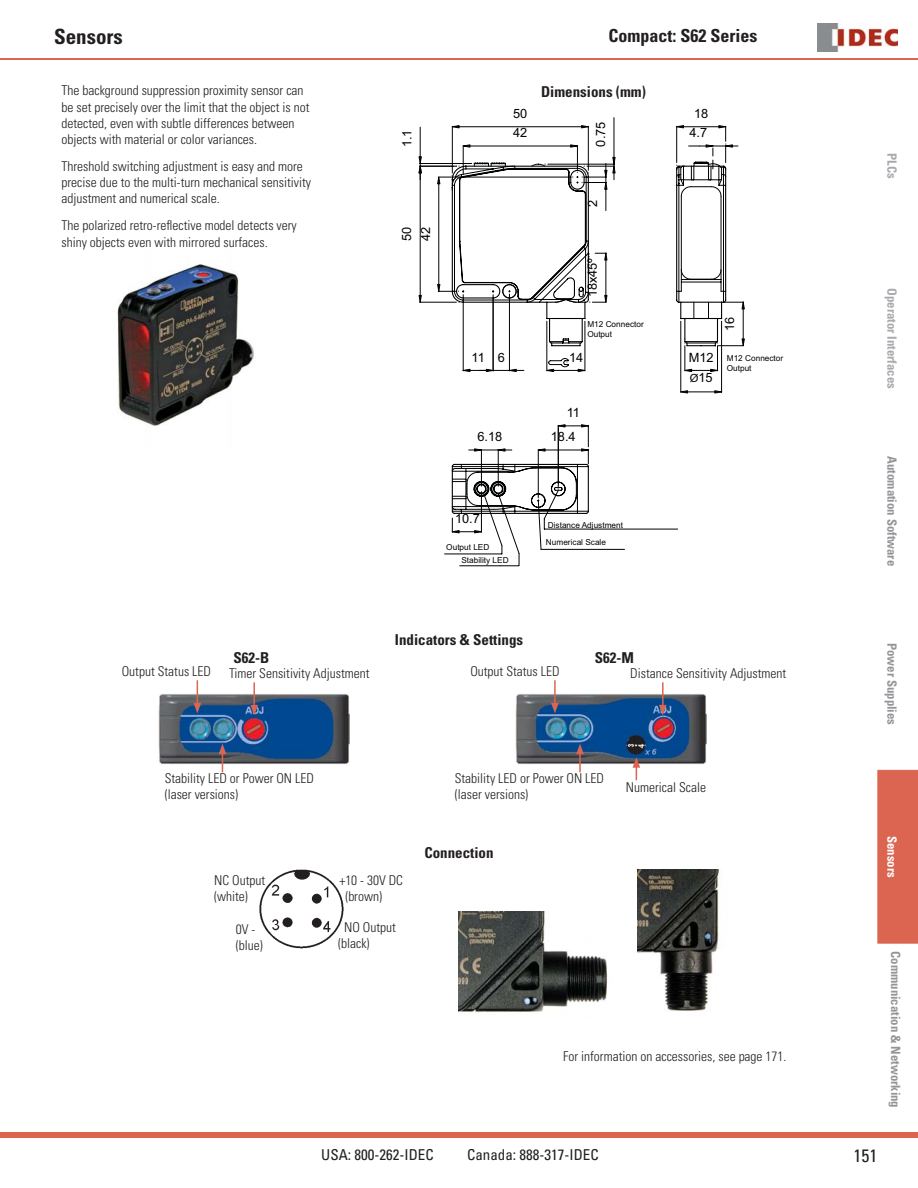
<style>
.page{position:relative;width:918px;height:1188px;background:#fff}
.page>*{position:absolute;margin:0;border:0;box-sizing:border-box;transform-origin:0 0}
.t1{font:700 condensed 21px "Univers LT Std";color:#231f20}
.t2{font:700 condensed 18px "Univers LT Std";color:#231f20}
.t3{font:condensed 18px "Univers LT Std";color:#231f20}
.t4{font:700 condensed 15px "Univers LT Std";color:#231f20}
.t5{font:condensed 15px "Univers LT Std";color:#231f20}
.t6{font:300 condensed 13.5px/16.2px "Univers LT Std";color:#231f20}
.t7{font:700 condensed 12.75px "Univers LT Std";color:#939598}
.t8{font:12.75px/18.8px "Arial";color:#010202}
.t9{font:700 condensed 12.75px "Univers LT Std";color:#a7a9ac}
.t10{font:700 condensed 12.75px "Univers LT Std";color:#fff}
.t11{font:8.25px/9.9px "Arial";color:#010202}
.s1{font-size:11.25px}
</style>
<div class="page">
<hr style="left:0;top:59px;width:918px;height:1px;background:#db6551">
<div style="left:0;top:1132px;width:918px;height:6px;background:#db6551"></div>
<img style="left:818px;top:24px;width:80px;height:27px">
<div style="left:878px;top:770px;width:40px;height:174px;background:#db6551"></div>
<img style="left:117px;top:264px;width:137px;height:162px">
<svg style="left:419px;top:117px;width:326px;height:449px"></svg>
<img style="left:158px;top:694px;width:191px;height:70px">
<svg style="left:194px;top:680px;width:7px;height:33px"></svg>
<svg style="left:219px;top:744px;width:7px;height:28px"></svg>
<hr style="left:253px;top:682px;width:2px;height:25px;background:#db6551">
<svg style="left:250px;top:705px;width:8px;height:10px"></svg>
<img style="left:516px;top:694px;width:191px;height:70px">
<hr style="left:554px;top:680px;width:2px;height:25px;background:#db6551">
<svg style="left:551px;top:703px;width:8px;height:10px"></svg>
<hr style="left:579px;top:752px;width:2px;height:20px;background:#db6551">
<svg style="left:576px;top:744px;width:8px;height:10px"></svg>
<svg style="left:633px;top:757px;width:7px;height:23px"></svg>
<hr style="left:662px;top:682px;width:2px;height:25px;background:#db6551">
<svg style="left:659px;top:705px;width:8px;height:10px"></svg>
<img style="left:259px;top:870px;width:85px;height:79px">
<img style="left:459px;top:912px;width:148px;height:101px">
<img style="left:637px;top:870px;width:82px;height:142px">
<p class="t1" style="left:54px;top:27px;width:70px">Sensors</p>
<p class="t6" style="left:62px;top:83px;width:250px">The background suppression proximity sensor can be set precisely over the limit that the object is not detected, even with subtle differences between objects with material or color variances.</p>
<p class="t6" style="left:62px;top:159px;width:251px">Threshold switching adjustment is easy and more precise due to the multi-turn mechanical sensitivity adjustment and numerical scale.</p>
<p class="t6" style="left:62px;top:218px;width:237px">The polarized retro-reflective model detects very shiny objects even with mirrored surfaces.</p>
<p class="t8" style="left:398px;top:147px;width:19px;rotate:-90deg">1.1</p>
<p class="t8" style="left:398px;top:241px;width:16px;rotate:-90deg">50<br>42</p>
<p class="t2" style="left:609px;top:27px;width:150px">Compact: S62 Series</p>
<p class="t8" style="left:513px;top:104px;width:16px">50</p>
<p class="t8" style="left:513px;top:124px;width:16px">42</p>
<p class="t4" style="left:541px;top:84px;width:106px">Dimensions (mm)</p>
<p class="t8" style="left:591px;top:147px;width:26px;rotate:-90deg">0.75</p>
<p class="t8" style="left:583px;top:207px;width:9px;rotate:-90deg">2</p>
<p class="t8" style="left:583px;top:297px;width:41px;rotate:-90deg">18x45º</p>
<p class="t11" style="left:587px;top:319px;width:58px">M12 Connector<br>Output</p>
<p class="t8" style="left:472px;top:348px;width:35px">11 6</p>
<p class="t8" style="left:569px;top:348px;width:16px">14</p>
<p class="t8" style="left:477px;top:427px;width:26px">6.18</p>
<p class="t8" style="left:567px;top:403px;width:15px">11</p>
<p class="t8" style="left:551px;top:427px;width:26px">18.4</p>
<p class="t8" style="left:689px;top:104px;width:20px;line-height:19.5px;text-align:center">18<br>4.7</p>
<p class="t8" style="left:689px;top:347px;width:26px;line-height:20.4px">M12<br><span class="s1">Ø</span>15</p>
<p class="t8" style="left:721px;top:331px;width:16px;rotate:-90deg">16</p>
<p class="t11" style="left:727px;top:353px;width:58px">M12 Connector<br>Output</p>
<p class="t8" style="left:455px;top:509px;width:26px">10.7</p>
<p class="t11" style="left:461px;top:540px;width:49px;line-height:13.4px;text-indent:-15px">Output LED<br>Stability LED</p>
<p class="t11" style="left:548px;top:520px;width:77px">Distance Adjustment</p>
<p class="t11" style="left:546px;top:537px;width:62px">Numerical Scale</p>
<p class="t9" style="left:898px;top:153px;width:27px;rotate:90deg">PLCs</p>
<p class="t9" style="left:898px;top:288px;width:102px;rotate:90deg">Operator Interfaces</p>
<p class="t7" style="left:898px;top:456px;width:111px;rotate:90deg">Automation Software</p>
<p class="t6" style="left:122px;top:664px;width:91px">Output Status LED</p>
<p class="t4" style="left:395px;top:632px;width:130px">Indicators &amp; Settings</p>
<p class="t4" style="left:233px;top:650px;width:37px">S62-B</p>
<p class="t4" style="left:595px;top:650px;width:41px">S62-M</p>
<p class="t6" style="left:229px;top:666px;width:142px">Timer Sensitivity Adjustment</p>
<p class="t6" style="left:470px;top:664px;width:91px">Output Status LED</p>
<p class="t6" style="left:630px;top:666px;width:157px">Distance Sensitivity Adjustment</p>
<p class="t7" style="left:898px;top:643px;width:84px;rotate:90deg">Power Supplies</p>
<p class="t6" style="left:165px;top:771px;width:151px">Stability LED or Power ON LED (laser versions)</p>
<p class="t6" style="left:214px;top:873px;width:52px">NC Output (white)</p>
<p class="t6" style="left:236px;top:922px;width:28px">0V - (blue)</p>
<p class="t6" style="left:345px;top:873px;width:59px;text-indent:-6px">+10 - 30V DC (brown)</p>
<p class="t6" style="left:338px;top:920px;width:59px;text-indent:6px">NO Output (black)</p>
<p class="t6" style="left:455px;top:771px;width:151px">Stability LED or Power ON LED (laser versions)</p>
<p class="t4" style="left:424px;top:845px;width:71px">Connection</p>
<p class="t6" style="left:626px;top:780px;width:82px">Numerical Scale</p>
<p class="t6" style="left:563px;top:1049px;width:225px">For information on accessories, see page 171.</p>
<p class="t10" style="left:898px;top:836px;width:43px;rotate:90deg">Sensors</p>
<p class="t7" style="left:902px;top:951px;width:158px;rotate:90deg">Communication &amp; Networking</p>
<p class="t5" style="left:321px;top:1148px;width:114px">USA: 800-262-IDEC</p>
<p class="t5" style="left:467px;top:1148px;width:133px">Canada: 888-317-IDEC</p>
<p class="t3" style="left:854px;top:1147px;width:25px">151</p>
</div>
